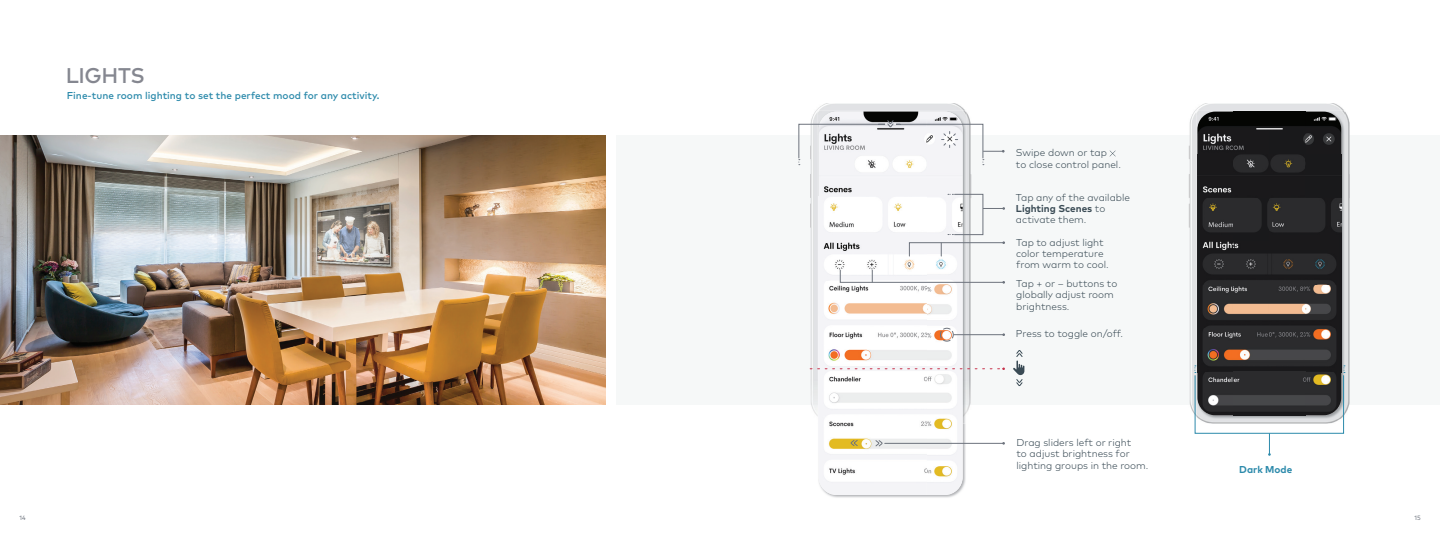
<style>
.page{position:relative;width:1440px;height:540px;background:#fff}
.page>*{position:absolute;margin:0;border:0;box-sizing:border-box;transform-origin:0 0}
.t1{font:500 21.25px "Mark Pro";letter-spacing:-.015em;color:#858790}
.t2{font:300 10px/11.2px "Mark Pro";color:#3a4b55}
.t3{font:500 10px "Mark Pro";color:#2c8aab}
.t4{font:700 10px "Mark Pro";color:#2c8aab}
.t5{font:6.25px "Mark Pro";color:#6d737d}
.s1{font-weight:700}
</style>
<div class="page">
<div style="left:617px;top:135px;width:823px;height:270px;background:#f6f8f8"></div>
<img style="left:0;top:135px;width:606px;height:270px">
<img style="left:811px;top:103px;width:159px;height:313px">
<img style="left:810px;top:165px;width:161px;height:240px">
<img style="left:1189px;top:103px;width:161px;height:321px">
<img style="left:1189px;top:135px;width:161px;height:270px">
<img style="left:819px;top:112px;width:144px;height:383px">
<img style="left:1196px;top:135px;width:149px;height:230px">
<img style="left:1197px;top:112px;width:144px;height:253px">
<svg style="left:1110px;top:151px;width:6px;height:5px"></svg>
<hr style="left:954px;top:334px;width:50px;height:1px;background:#6d737d">
<svg style="left:940px;top:328px;width:14px;height:14px"></svg>
<svg style="left:875px;top:440px;width:8px;height:7px"></svg>
<svg style="left:850px;top:439px;width:8px;height:8px"></svg>
<hr style="left:885px;top:443px;width:119px;height:1px;background:#6d737d">
<svg style="left:1013px;top:350px;width:11px;height:36px"></svg>
<svg style="left:810px;top:368px;width:195px;height:2px"></svg>
<svg style="left:948px;top:194px;width:57px;height:41px"></svg>
<svg style="left:1195px;top:365px;width:150px;height:91px"></svg>
<svg style="left:840px;top:270px;width:165px;height:14px"></svg>
<svg style="left:909px;top:241px;width:96px;height:16px"></svg>
<svg style="left:798px;top:120px;width:207px;height:45px"></svg>
<h1 class="t1" style="left:66px;top:59px;width:81px">LIGHTS</h1>
<p class="t3" style="left:67px;top:88px;width:314px">Fine-tune room lighting to set the perfect mood for any activity.</p>
<p class="t2" style="left:1016px;top:147px;width:106px">Swipe down or tap<br>to close control panel.</p>
<p class="t2" style="left:1016px;top:191px;width:116px">Tap any of the available<br><span class="s1">Lighting Scenes</span> to activate them.</p>
<p class="t2" style="left:1016px;top:236px;width:94px">Tap to adjust light color temperature from warm to cool.</p>
<p class="t2" style="left:1016px;top:277px;width:103px">Tap + or – buttons to globally adjust room brightness.</p>
<p class="t2" style="left:1016px;top:327px;width:109px">Press to toggle on/off.</p>
<p class="t2" style="left:1016px;top:436px;width:134px">Drag sliders left or right<br>to adjust brightness for lighting groups in the room.</p>
<p class="t4" style="left:1239px;top:462px;width:55px">Dark Mode</p>
<p class="t5" style="left:19px;top:513px;width:8px">14</p>
<p class="t5" style="left:1414px;top:513px;width:8px">15</p>
</div>
